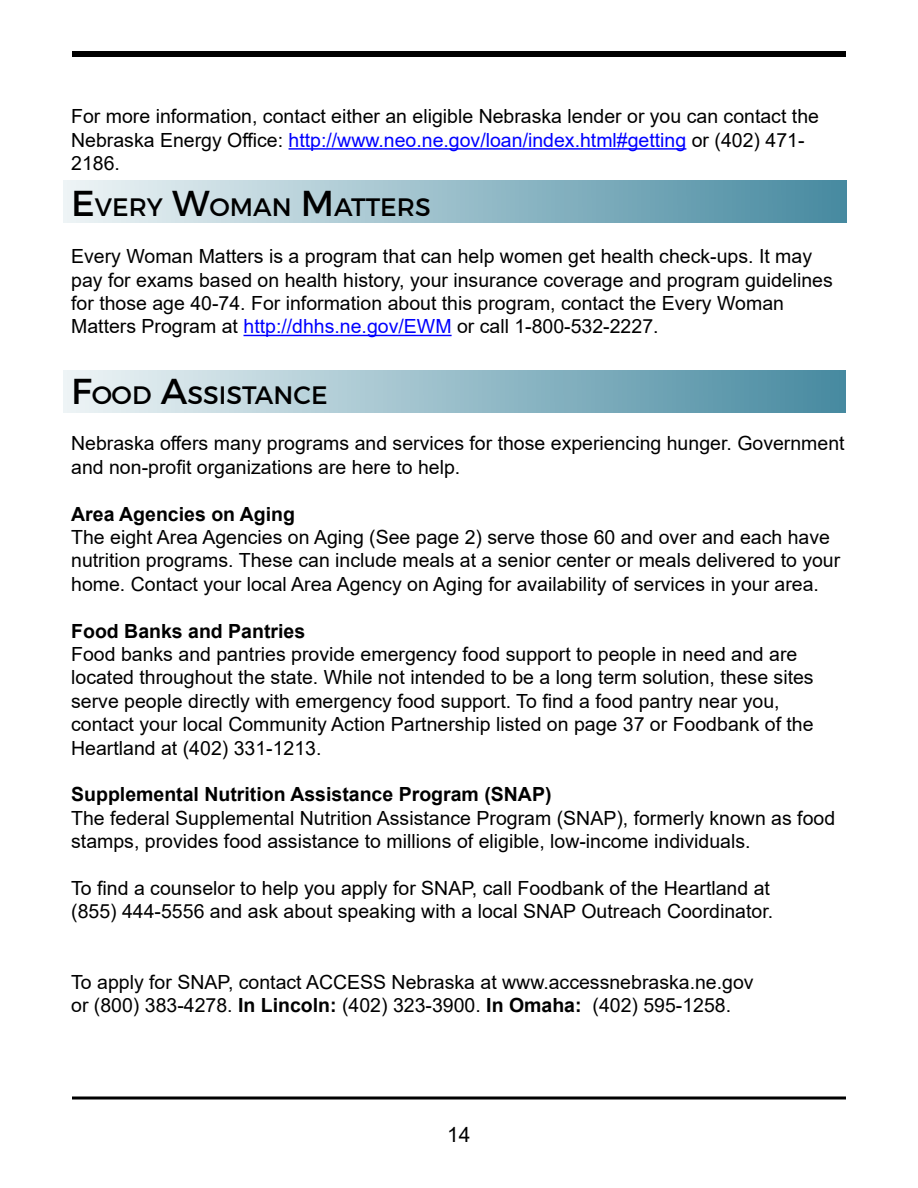
<style>
.page{position:relative;width:918px;height:1188px;background:#fff}
.page>*{position:absolute;margin:0;border:0;box-sizing:border-box;transform-origin:0 0}
.t1{font:25.2px "Montserrat";color:#000}
.t2{font:21px "Arial";color:#000}
.t3{font:19.5px/23.4px "Arial";color:#000}
.t4{font:700 19.5px "Arial";color:#000}
.s1{color:#00f}
.s2{font-size:36px}
.s3{font-weight:700}
</style>
<div class="page">
<div style="left:72px;top:51px;width:774px;height:6px;background:#000"></div>
<svg style="left:72px;top:1096px;width:774px;height:4px;background:#3f3f3f"></svg>
<div style="left:63px;top:370px;width:782px;height:42px;background:linear-gradient(to right,#eef4f6,#478aa0)"></div>
<div style="left:63px;top:181px;width:784px;height:42px;background:linear-gradient(to right,#eef4f6,#468aa0)"></div>
<hr style="left:289px;top:148px;width:397px;height:2px;background:#00f">
<hr style="left:243px;top:335px;width:209px;height:1px;background:#00f">
<p class="t3" style="left:71px;top:105px;width:749px">For more information, contact either an eligible Nebraska lender or you can contact the<br>Nebraska Energy Office: <span class="s1">http://www.neo.ne.gov/loan/index.html#getting</span> or (402) 471-<br>2186.</p>
<p class="t1" style="left:71px;top:192px;width:361px"><span class="s2">E</span>VERY <span class="s2">W</span>OMAN <span class="s2">M</span> ATTERS</p>
<p class="t3" style="left:71px;top:245px;width:763px">Every Woman Matters is a program that can help women get health check-ups. It may pay for exams based on health history, your insurance coverage and program guidelines for those age 40-74. For information about this program, contact the Every Woman Matters Program at <span class="s1">http://dhhs.ne.gov/EWM</span> or call 1-800-532-2227.</p>
<p class="t1" style="left:71px;top:379px;width:258px"><span class="s2">F</span>OOD <span class="s2">A</span>SSISTANCE</p>
<p class="t3" style="left:71px;top:432px;width:775px">Nebraska offers many programs and services for those experiencing hunger. Government and non-profit organizations are here to help.</p>
<p class="t4" style="left:71px;top:500px;width:225px">Area Agencies on Aging</p>
<p class="t3" style="left:71px;top:525px;width:771px">The eight Area Agencies on Aging (See page 2) serve those 60 and over and each have nutrition programs. These can include meals at a senior center or meals delivered to your home. Contact your local Area Agency on Aging for availability of services in your area.</p>
<p class="t4" style="left:71px;top:617px;width:236px">Food Banks and Pantries</p>
<p class="t3" style="left:71px;top:642px;width:744px">Food banks and pantries provide emergency food support to people in need and are located throughout the state. While not intended to be a long term solution, these sites serve people directly with emergency food support. To find a food pantry near you, contact your local Community Action Partnership listed on page 37 or Foodbank of the Heartland at (402) 331-1213.</p>
<p class="t4" style="left:71px;top:781px;width:482px">Supplemental Nutrition Assistance Program (SNAP)</p>
<p class="t3" style="left:71px;top:806px;width:766px">The federal Supplemental Nutrition Assistance Program (SNAP), formerly known as food stamps, provides food assistance to millions of eligible, low-income individuals.</p>
<p class="t3" style="left:71px;top:876px;width:704px">To find a counselor to help you apply for SNAP, call Foodbank of the Heartland at (855) 444-5556 and ask about speaking with a local SNAP Outreach Coordinator.</p>
<p class="t3" style="left:71px;top:970px;width:684px">To apply for SNAP, contact ACCESS Nebraska at www.accessnebraska.ne.gov or (800) 383-4278. <span class="s3">In Lincoln:</span> (402) 323-3900. <span class="s3">In Omaha:</span> (402) 595-1258.</p>
<p class="t2" style="left:447px;top:1120px;width:25px">14</p>
</div>
